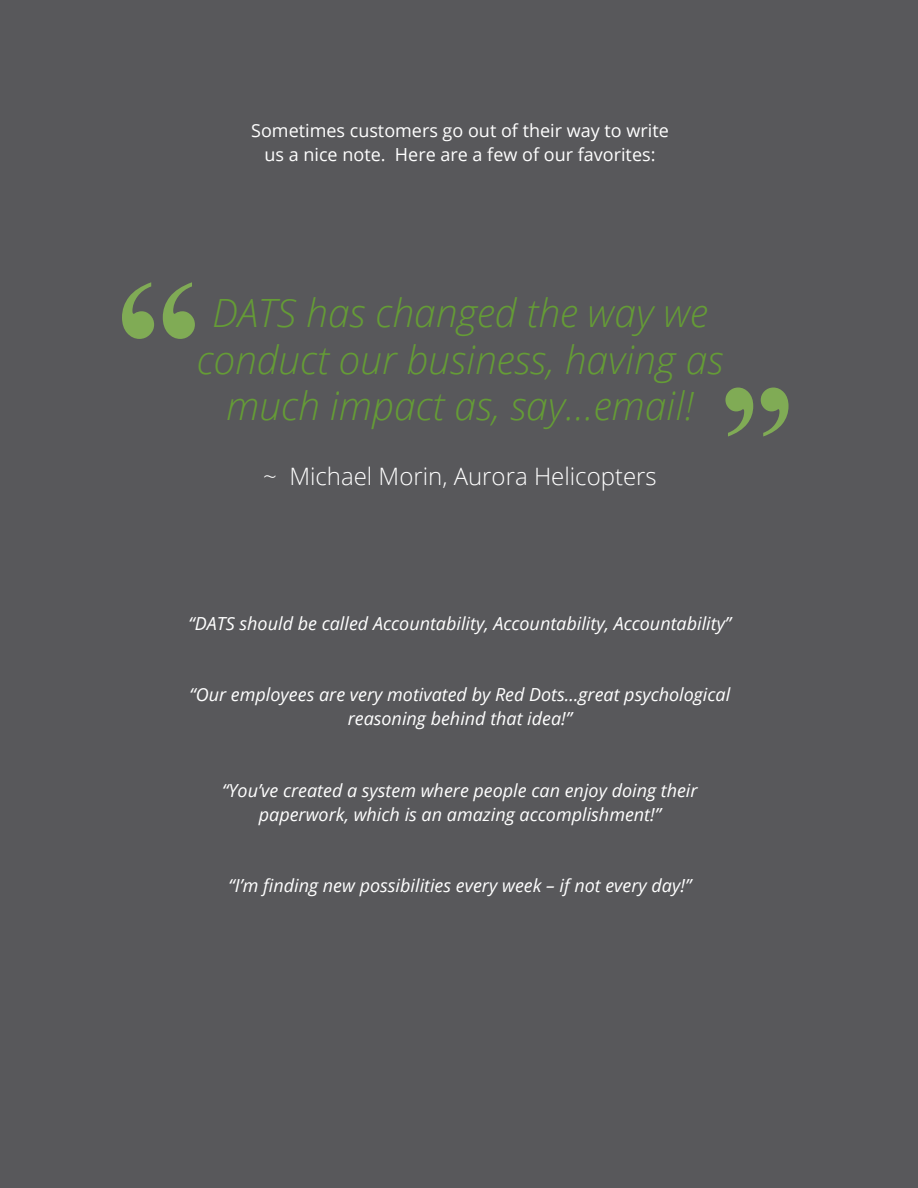
<style>
.page{position:relative;width:918px;height:1188px;background:#58585b}
.page>*{position:absolute;margin:0;border:0;box-sizing:border-box;transform-origin:0 0}
.t1{font:italic 300 39px/46.8px "Open Sans";color:#659c36;text-align:center}
.t2{font:300 24px "Open Sans";color:#fff}
.t3{font:italic 18px/24px "Open Sans";color:#fff;text-align:center}
.t4{font:18px/24px "Open Sans";color:#fff;text-align:center}
</style>
<div class="page">
<svg style="left:725px;top:388px;width:64px;height:49px"></svg>
<svg style="left:122px;top:282px;width:73px;height:57px"></svg>
<p class="t4" style="left:251px;top:118px;width:419px">Sometimes customers go out of their way to write us a nice note. Here are a few of our favorites:</p>
<h1 class="t1" style="left:197px;top:288px;width:528px">DATS has changed the way we conduct our business, having as much impact as, say…email!</h1>
<h2 class="t2" style="left:263px;top:460px;width:395px">~ Michael Morin, Aurora Helicopters</h2>
<p class="t3" style="left:189px;top:611px;width:544px">“DATS should be called Accountability, Accountability, Accountability”</p>
<p class="t3" style="left:190px;top:682px;width:542px">“Our employees are very motivated by Red Dots…great psychological reasoning behind that idea!”</p>
<p class="t3" style="left:222px;top:778px;width:477px">“You’ve created a system where people can enjoy doing their paperwork, which is an amazing accomplishment!”</p>
<p class="t3" style="left:228px;top:873px;width:464px">“I’m finding new possibilities every week – if not every day!”</p>
</div>
